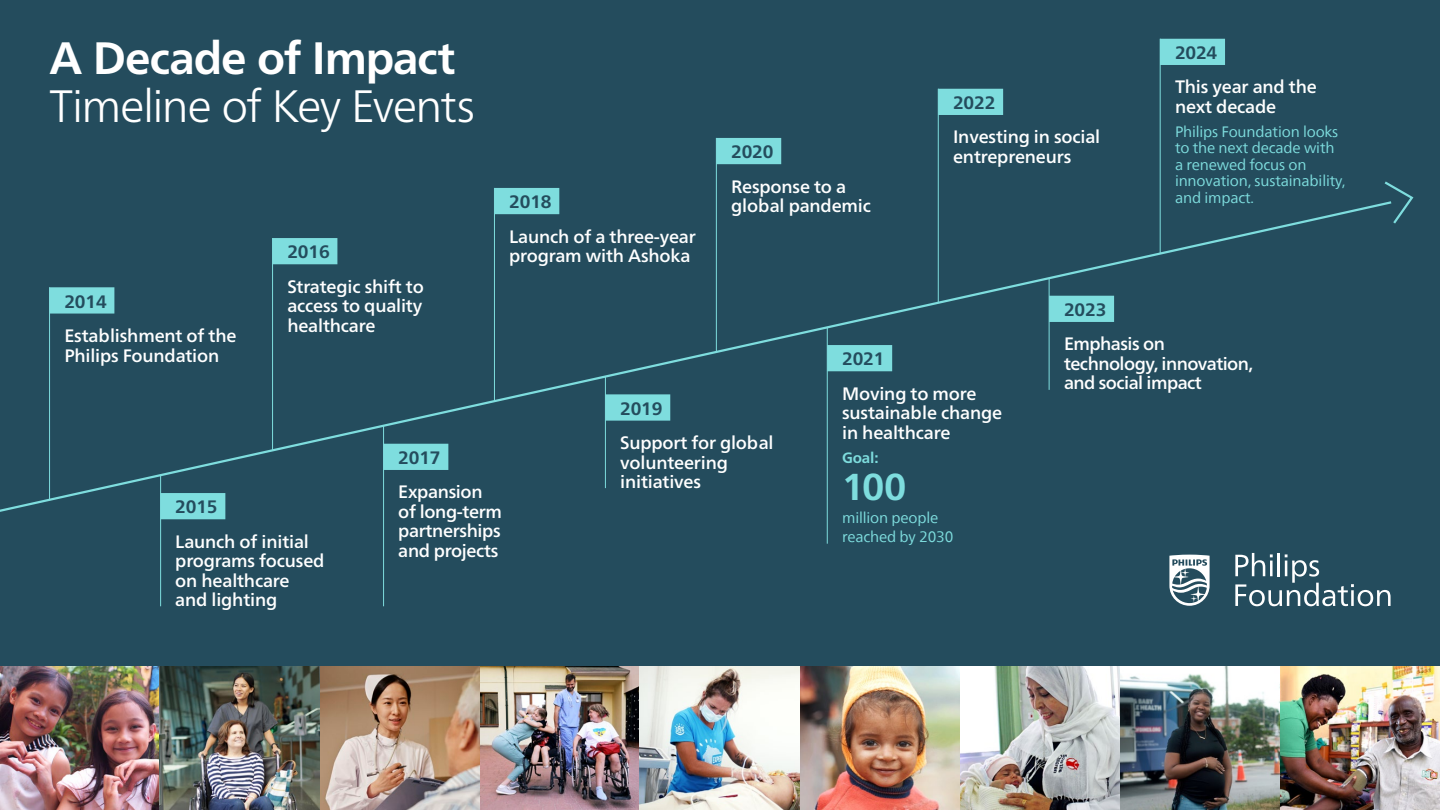
<style>
.page{position:relative;width:1440px;height:810px;background:#244c5d}
.page>*{position:absolute;margin:0;border:0;box-sizing:border-box;transform-origin:0 0}
.t1{font:300 45.38px "Neue Frutiger World";letter-spacing:-.035em;color:#fff}
.t2{font:700 45.38px "Neue Frutiger World";letter-spacing:-.025em;color:#fff}
.t3{font:700 37.5px "Neue Frutiger World";color:#7eddde}
.t4{font:500 18px/19.5px "Neue Frutiger World";letter-spacing:-.01em;color:#fff}
.t5{font:500 18px/19.5px "Neue Frutiger World";letter-spacing:-.03em;color:#fff}
.t6{font:700 18px "Neue Frutiger World";letter-spacing:-.01em;color:#244c5d}
.t7{font:15px/16.5px "Neue Frutiger World";letter-spacing:-.01em;color:#7eddde}
.t8{font:700 15px "Neue Frutiger World";color:#7eddde}
</style>
<div class="page">
<svg style="left:1169px;top:555px;width:41px;height:51px"></svg>
<svg style="left:1235px;top:553px;width:156px;height:53px"></svg>
<svg style="left:0;top:200px;width:1382px;height:319px"></svg>
<svg style="left:1382px;top:181px;width:32px;height:43px"></svg>
<hr style="left:49px;top:287px;width:1px;height:213px;background:#7eddde">
<div style="left:49px;top:287px;width:65px;height:27px;background:#7eddde"></div>
<hr style="left:272px;top:238px;width:1px;height:213px;background:#7eddde">
<div style="left:272px;top:238px;width:65px;height:26px;background:#7eddde"></div>
<hr style="left:716px;top:138px;width:1px;height:214px;background:#7eddde">
<div style="left:716px;top:138px;width:65px;height:26px;background:#7eddde"></div>
<hr style="left:938px;top:89px;width:1px;height:214px;background:#7eddde">
<div style="left:938px;top:89px;width:65px;height:26px;background:#7eddde"></div>
<hr style="left:1160px;top:39px;width:1px;height:214px;background:#7eddde">
<div style="left:1160px;top:39px;width:65px;height:26px;background:#7eddde"></div>
<hr style="left:494px;top:188px;width:1px;height:213px;background:#7eddde">
<div style="left:494px;top:188px;width:65px;height:26px;background:#7eddde"></div>
<hr style="left:160px;top:475px;width:1px;height:131px;background:#7eddde">
<hr style="left:605px;top:376px;width:1px;height:112px;background:#7eddde">
<hr style="left:383px;top:426px;width:1px;height:180px;background:#7eddde">
<hr style="left:827px;top:328px;width:1px;height:216px;background:#7eddde">
<hr style="left:1049px;top:278px;width:1px;height:112px;background:#7eddde">
<div style="left:160px;top:493px;width:65px;height:26px;background:#7eddde"></div>
<div style="left:605px;top:394px;width:65px;height:27px;background:#7eddde"></div>
<div style="left:383px;top:444px;width:65px;height:26px;background:#7eddde"></div>
<div style="left:827px;top:345px;width:65px;height:26px;background:#7eddde"></div>
<div style="left:1049px;top:296px;width:65px;height:26px;background:#7eddde"></div>
<img style="left:0;top:666px;width:160px;height:144px">
<img style="left:320px;top:666px;width:160px;height:144px">
<img style="left:480px;top:666px;width:160px;height:144px">
<img style="left:1280px;top:666px;width:160px;height:144px">
<img style="left:160px;top:666px;width:160px;height:144px">
<img style="left:640px;top:666px;width:160px;height:144px">
<img style="left:1120px;top:666px;width:160px;height:144px">
<img style="left:800px;top:666px;width:160px;height:144px">
<img style="left:960px;top:666px;width:160px;height:144px">
<h1 class="t2" style="left:49px;top:18px;width:408px">A Decade of Impact</h1>
<h1 class="t1" style="left:49px;top:70px;width:427px">Timeline of Key Events</h1>
<p class="t6" style="left:64px;top:285px;width:44px">2014</p>
<p class="t4" style="left:64px;top:326px;width:174px">Establishment of the<br>Philips Foundation</p>
<p class="t6" style="left:287px;top:236px;width:44px">2016</p>
<p class="t4" style="left:287px;top:277px;width:138px;text-align:justify">Strategic shift to access to quality healthcare</p>
<p class="t6" style="left:175px;top:491px;width:44px">2015</p>
<p class="t4" style="left:175px;top:532px;width:151px">Launch of initial programs focused on healthcare and lighting</p>
<p class="t6" style="left:398px;top:442px;width:44px">2017</p>
<p class="t4" style="left:398px;top:482px;width:105px">Expansion of long-term partnerships and projects</p>
<p class="t6" style="left:1175px;top:37px;width:44px">2024</p>
<p class="t4" style="left:1175px;top:78px;width:143px">This year and the next decade</p>
<p class="t7" style="left:1175px;top:124px;width:172px">Philips Foundation looks to the next decade with a renewed focus on innovation, sustainability,</p>
<p class="t6" style="left:953px;top:87px;width:44px">2022</p>
<p class="t4" style="left:953px;top:127px;width:149px">Investing in social entrepreneurs</p>
<p class="t6" style="left:731px;top:136px;width:44px">2020</p>
<p class="t4" style="left:731px;top:177px;width:141px">Response to a global pandemic</p>
<p class="t6" style="left:509px;top:186px;width:44px">2018</p>
<p class="t7" style="left:1175px;top:190px;width:81px">and impact.</p>
<p class="t4" style="left:509px;top:227px;width:188px">Launch of a three-year program with Ashoka</p>
<p class="t6" style="left:620px;top:392px;width:44px">2019</p>
<p class="t4" style="left:620px;top:433px;width:155px">Support for global volunteering initiatives</p>
<p class="t6" style="left:842px;top:343px;width:44px">2021</p>
<p class="t4" style="left:842px;top:384px;width:162px">Moving to more sustainable change in healthcare</p>
<p class="t8" style="left:842px;top:444px;width:38px">Goal:</p>
<h2 class="t3" style="left:842px;top:454px;width:66px">100</h2>
<p class="t7" style="left:842px;top:508px;width:113px;line-height:19.5px">million people reached by 2030</p>
<p class="t6" style="left:1064px;top:294px;width:44px">2023</p>
<p class="t5" style="left:1064px;top:334px;width:191px">Emphasis on technology, innovation, and social impact</p>
</div>
